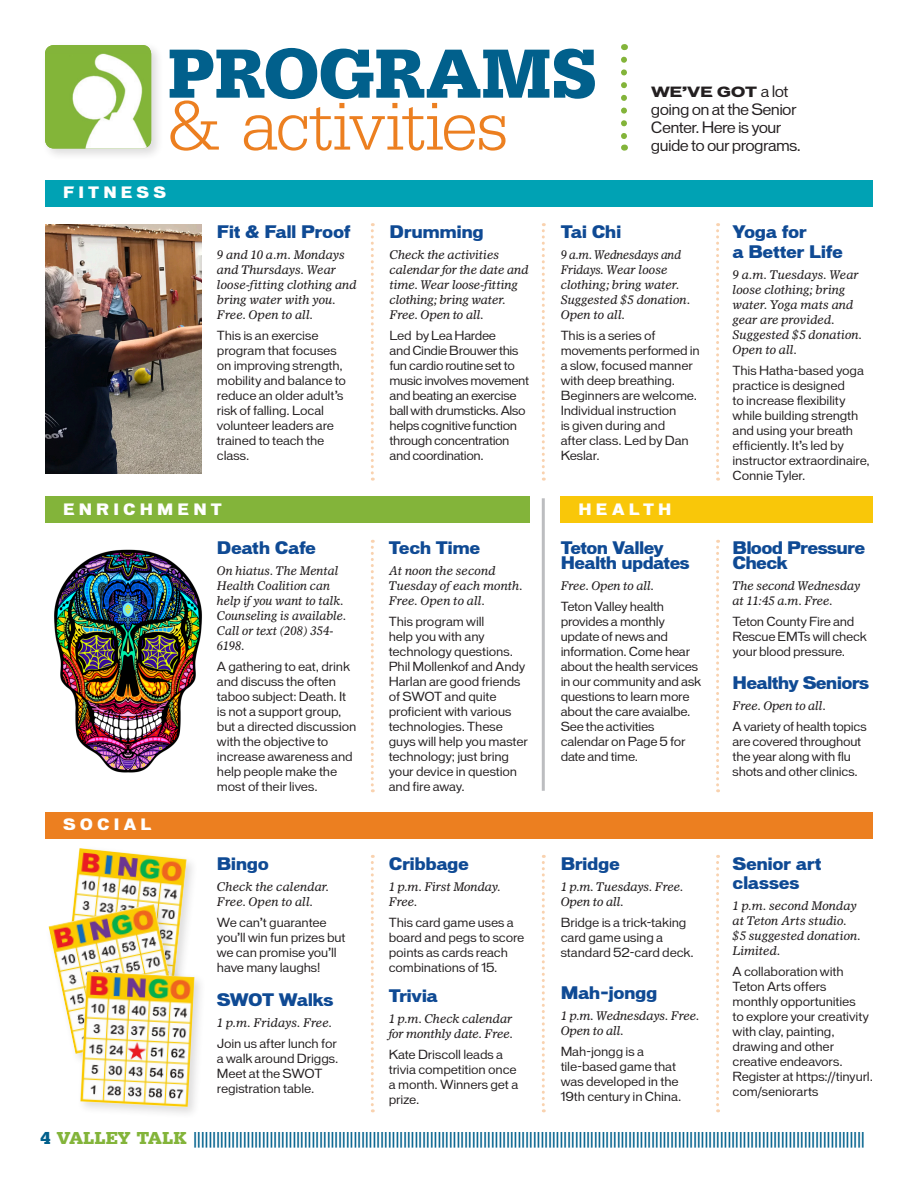
<style>
.page{position:relative;width:918px;height:1188px;background:#fff}
.page>*{position:absolute;margin:0;border:0;box-sizing:border-box;transform-origin:0 0}
.t1{font:300 72px "Serifa BEFOP";letter-spacing:-.025em;color:#ec7f20}
.t2{font:700 72px "Serifa BEFOP";letter-spacing:-.005em;color:#01608c}
.t3{font:700 18px "Serifa BEFOP";color:#01608c}
.t4{font:700 expanded 16.5px/15px "Vonnes";letter-spacing:-.03em;color:#0f4a94}
.t5{font:15px/18px "Vonnes";letter-spacing:-.04em;color:#231f20}
.t6{font:15px "Vonnes X Bold CAPS";letter-spacing:.28em;color:#fff}
.t7{font:700 expanded 13.5px "Vonnes";letter-spacing:-.03em;color:#231f20}
.t8{font:12px/15px "Vonnes";letter-spacing:-.015em;color:#231f20}
.t9{font:italic 12px/15px "Olympian";letter-spacing:-.02em;color:#231f20}
.t10{font:12px/15px "Vonnes";letter-spacing:-.035em;color:#231f20}
.t11{font:italic 12px/15px "Olympian";letter-spacing:-.02em;color:#231f20;scale:.95 1}
.s1{font-weight:400;font-stretch:normal;font-size:15px}
.s2{color:#83b43a}
</style>
<div class="page">
<img style="left:54px;top:549px;width:148px;height:224px">
<div style="left:41px;top:41px;width:123px;height:120px;background:#231f20;opacity:.15"></div>
<img style="left:45px;top:45px;width:106px;height:103px">
<svg style="left:621px;top:60px;width:6px;height:91px"></svg>
<div style="left:45px;top:496px;width:484px;height:27px;background:#83b43a"></div>
<div style="left:561px;top:496px;width:312px;height:27px;background:#f9c709"></div>
<svg style="left:371px;top:540px;width:3px;height:252px"></svg>
<hr style="left:542px;top:498px;width:3px;height:293px;background:#bcbdc0">
<div style="left:45px;top:180px;width:828px;height:27px;background:#00a2b4"></div>
<img style="left:45px;top:225px;width:157px;height:248px">
<svg style="left:371px;top:223px;width:3px;height:258px"></svg>
<svg style="left:542px;top:223px;width:3px;height:258px"></svg>
<svg style="left:716px;top:223px;width:3px;height:258px"></svg>
<div style="left:45px;top:812px;width:828px;height:26px;background:#ec7f20"></div>
<svg style="left:371px;top:855px;width:3px;height:257px"></svg>
<svg style="left:542px;top:855px;width:3px;height:257px"></svg>
<svg style="left:716px;top:855px;width:3px;height:257px"></svg>
<svg style="left:716px;top:540px;width:3px;height:252px"></svg>
<div style="left:62px;top:845px;width:137px;height:156px;background:#231f20;opacity:.15"></div>
<img style="left:66px;top:848px;width:121px;height:53px">
<div style="left:45px;top:901px;width:148px;height:165px;background:#231f20;opacity:.15"></div>
<img style="left:48px;top:904px;width:133px;height:150px">
<div style="left:77px;top:968px;width:130px;height:152px;background:#231f20;opacity:.15"></div>
<img style="left:80px;top:971px;width:115px;height:136px">
<h1 class="t2" style="left:168px;top:31px;width:431px">PROGRAMS</h1>
<h1 class="t1" style="left:168px;top:86px;width:343px">&amp; activities</h1>
<p class="t6" style="left:63px;top:184px;width:104px">FITNESS</p>
<p class="t7" style="left:651px;top:83px;width:139px">WE’VE GOT <span class="s1">a lot</span></p>
<p class="t5" style="left:651px;top:100px;width:152px">going on at the Senior<br>Center. Here is your guide to our programs.</p>
<h3 class="t4" style="left:217px;top:224px;width:135px">Fit &amp; Fall Proof</h3>
<p class="t9" style="left:217px;top:247px;width:142px">9 and 10 a.m. Mondays and Thursdays. Wear loose-fitting clothing and bring water with you.<br>Free. Open to all.</p>
<p class="t8" style="left:217px;top:328px;width:131px">This is an exercise program that focuses on improving strength, mobility and balance to reduce an older adult’s risk of falling. Local volunteer leaders are trained to teach the class.</p>
<h3 class="t4" style="left:390px;top:224px;width:96px">Drumming</h3>
<p class="t9" style="left:390px;top:247px;width:141px">Check the activities calendar for the date and time. Wear loose-fitting clothing; bring water.<br>Free. Open to all.</p>
<p class="t10" style="left:390px;top:328px;width:141px">Led by Lea Hardee<br>and Cindie Brouwer this fun cardio routine set to music involves movement and beating an exercise ball with drumsticks. Also helps cognitive function through concentration and coordination.</p>
<h3 class="t4" style="left:561px;top:224px;width:62px">Tai Chi</h3>
<p class="t11" style="left:561px;top:247px;width:138px">9 a.m. Wednesdays and<br>Fridays. Wear loose clothing; bring water.<br>Suggested $5 donation.<br>Open to all.</p>
<p class="t8" style="left:561px;top:328px;width:141px">This is a series of movements performed in a slow, focused manner with deep breathing.<br>Beginners are welcome.<br>Individual instruction<br>is given during and<br>after class. Led by Dan<br>Keslar.</p>
<p class="t6" style="left:63px;top:500px;width:160px">ENRICHMENT</p>
<p class="t6" style="left:579px;top:500px;width:94px">HEALTH</p>
<h3 class="t4" style="left:217px;top:541px;width:101px">Death Cafe</h3>
<p class="t9" style="left:217px;top:563px;width:131px">On hiatus. The Mental<br>Health Coalition can help if you want to talk.<br>Counseling is available.<br>Call or text (208) 354-<br>6198.</p>
<p class="t8" style="left:217px;top:659px;width:141px">A gathering to eat, drink and discuss the often taboo subject: Death. It is not a support group, but a directed discussion with the objective to increase awareness and help people make the most of their lives.</p>
<h3 class="t4" style="left:389px;top:541px;width:93px">Tech Time</h3>
<p class="t9" style="left:389px;top:563px;width:135px">At noon the second<br>Tuesday of each month.<br>Free. Open to all.</p>
<p class="t8" style="left:389px;top:614px;width:140px">This program will<br>help you with any technology questions.<br>Phil Mollenkof and Andy<br>Harlan are good friends of SWOT and quite proficient with various technologies. These guys will help you master technology; just bring your device in question and fire away.</p>
<h3 class="t4" style="left:561px;top:541px;width:130px">Teton Valley<br>Health updates</h3>
<p class="t9" style="left:561px;top:578px;width:95px">Free. Open to all.</p>
<p class="t8" style="left:561px;top:599px;width:142px">Teton Valley health provides a monthly update of news and information. Come hear about the health services in our community and ask questions to learn more about the care avaialbe.<br>See the activities calendar on Page 5 for date and time.</p>
<p class="t6" style="left:63px;top:816px;width:90px">SOCIAL</p>
<h3 class="t4" style="left:217px;top:856px;width:54px">Bingo</h3>
<p class="t9" style="left:217px;top:879px;width:114px">Check the calendar.<br>Free. Open to all.</p>
<p class="t8" style="left:217px;top:915px;width:130px">We can’t guarantee you’ll win fun prizes but we can promise you’ll have many laughs!</p>
<h3 class="t4" style="left:217px;top:992px;width:118px">SWOT Walks</h3>
<p class="t9" style="left:217px;top:1015px;width:117px">1 p.m. Fridays. Free.</p>
<p class="t8" style="left:217px;top:1036px;width:123px">Join us after lunch for a walk around Driggs.<br>Meet at the SWOT registration table.</p>
<h3 class="t4" style="left:389px;top:856px;width:82px">Cribbage</h3>
<p class="t9" style="left:389px;top:879px;width:114px">1 p.m. First Monday.<br>Free.</p>
<p class="t8" style="left:389px;top:915px;width:137px">This card game uses a board and pegs to score points as cards reach combinations of 15.</p>
<h3 class="t4" style="left:389px;top:988px;width:51px">Trivia</h3>
<p class="t9" style="left:389px;top:1011px;width:126px">1 p.m. Check calendar for monthly date. Free.</p>
<p class="t8" style="left:389px;top:1047px;width:131px">Kate Driscoll leads a trivia competition once a month. Winners get a prize.</p>
<h3 class="t4" style="left:561px;top:856px;width:61px">Bridge</h3>
<p class="t9" style="left:561px;top:879px;width:124px">1 p.m. Tuesdays. Free.<br>Open to all.</p>
<p class="t8" style="left:561px;top:915px;width:135px">Bridge is a trick-taking card game using a standard 52-card deck.</p>
<h3 class="t4" style="left:561px;top:985px;width:98px">Mah-jongg</h3>
<p class="t9" style="left:561px;top:1008px;width:140px">1 p.m. Wednesdays. Free.<br>Open to all.</p>
<p class="t8" style="left:561px;top:1044px;width:122px">Mah-jongg is a tile-based game that was developed in the<br>19th century in China.</p>
<h3 class="t4" style="left:733px;top:222px;width:112px;line-height:19.5px">Yoga for<br>a Better Life</h3>
<p class="t9" style="left:733px;top:267px;width:131px">9 a.m. Tuesdays. Wear loose clothing; bring water. Yoga mats and gear are provided.<br>Suggested $5 donation.<br>Open to all.</p>
<p class="t8" style="left:733px;top:362px;width:139px">This Hatha-based yoga practice is designed<br>to increase flexibility while building strength and using your breath efficiently. It’s led by instructor extraordinaire,<br>Connie Tyler.</p>
<h3 class="t4" style="left:733px;top:541px;width:134px">Blood Pressure<br>Check</h3>
<p class="t9" style="left:733px;top:578px;width:130px">The second Wednesday at 11:45 a.m. Free.</p>
<p class="t8" style="left:733px;top:614px;width:136px">Teton County Fire and<br>Rescue EMTs will check your blood pressure.</p>
<h3 class="t4" style="left:733px;top:676px;width:138px">Healthy Seniors</h3>
<p class="t9" style="left:733px;top:698px;width:95px">Free. Open to all.</p>
<p class="t8" style="left:733px;top:719px;width:136px">A variety of health topics are covered throughout the year along with flu shots and other clinics.</p>
<h3 class="t4" style="left:733px;top:854px;width:91px;line-height:19.5px">Senior art classes</h3>
<p class="t9" style="left:733px;top:898px;width:130px">1 p.m. second Monday at Teton Arts studio. $5 suggested donation.<br>Limited.</p>
<p class="t8" style="left:733px;top:964px;width:142px">A collaboration with<br>Teton Arts offers monthly opportunities<br>to explore your creativity with clay, painting, drawing and other creative endeavors.<br>Register at https://tinyurl. com/seniorarts</p>
<h2 class="t3" style="left:40px;top:1127px;width:826px">4 <span class="s2">VALLEY TALK</span> ||||||||||||||||||||||||||||||||||||||||||||||||||||||||||||||||||||||||||||||||||||||||||||||||||||||||||||||||||||||||||||||||||||||||||||||||||||||||||||||||||||||||||||||||</h2>
</div>
